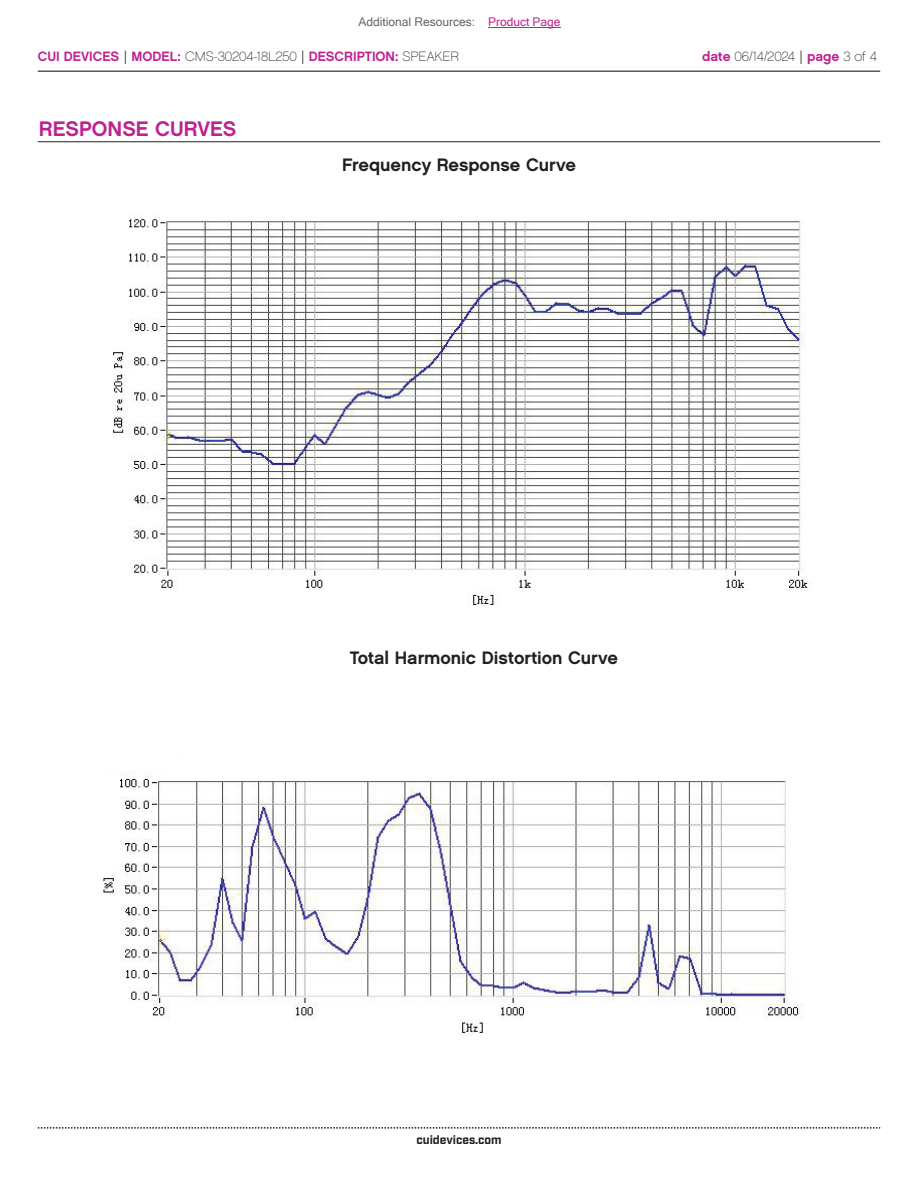
<style>
.page{position:relative;width:918px;height:1188px;background:#fff}
.page>*{position:absolute;margin:0;border:0;box-sizing:border-box;transform-origin:0 0}
.t1{font:21px "Chalet New York Nineteen Sixty";color:#bd238f}
.t2{font:18px "Chalet New York Nineteen Sixty";color:#231f20}
.t3{font:13.5px "Chalet New York Nineteen Sixty";color:#bd238f}
.t4{font:13.5px "Chalet Paris Nineteen Sixty";letter-spacing:-.005em;color:#231f20}
.t5{font:12px "Microsoft Sans Serif";color:#63676b}
.t6{font:700 12px "Industry";color:#231f20}
.s1{color:#bd238f}
.s2{font-family:"Industry";color:#231f20}
.s3{font-family:"Chalet Paris Nineteen Sixty";color:#231f20}
.s4{font-family:"Chalet New York Nineteen Sixty";color:#bd238f}
.s5{font-family:"Industry"}
</style>
<div class="page">
<hr style="left:38px;top:71px;width:842px;height:1px;background:#231f20">
<svg style="left:38px;top:1127px;width:842px;height:2px"></svg>
<img style="left:113px;top:216px;width:698px;height:391px">
<div style="left:807px;top:205px;width:73px;height:45px;background:#fff"></div>
<hr style="left:38px;top:141px;width:842px;height:1px;background:#231f20">
<img style="left:103px;top:771px;width:699px;height:265px">
<div style="left:798px;top:771px;width:82px;height:27px;background:#fff"></div>
<hr style="left:488px;top:27px;width:73px;height:1px;background:#bd238f">
<p class="t5" style="left:358px;top:15px;width:204px">Additional Resources: <span class="s1">Product Page</span></p>
<p class="t3" style="left:38px;top:47px;width:423px">CUI DEVICES <span class="s2">|</span> MODEL: <span class="s3">CMS-30204-18L250</span> <span class="s2">|</span> DESCRIPTION: <span class="s3">SPEAKER</span></p>
<p class="t4" style="left:702px;top:48px;width:176px"><span class="s4">date</span> 06/14/2024 <span class="s5">|</span> <span class="s4">page</span> 3 of 4</p>
<h1 class="t1" style="left:39px;top:115px;width:199px">RESPONSE CURVES</h1>
<h2 class="t2" style="left:342px;top:153px;width:235px">Frequency Response Curve</h2>
<h2 class="t2" style="left:350px;top:646px;width:270px">Total Harmonic Distortion Curve</h2>
<p class="t6" style="left:416px;top:1132px;width:87px">cuidevices.com</p>
</div>
